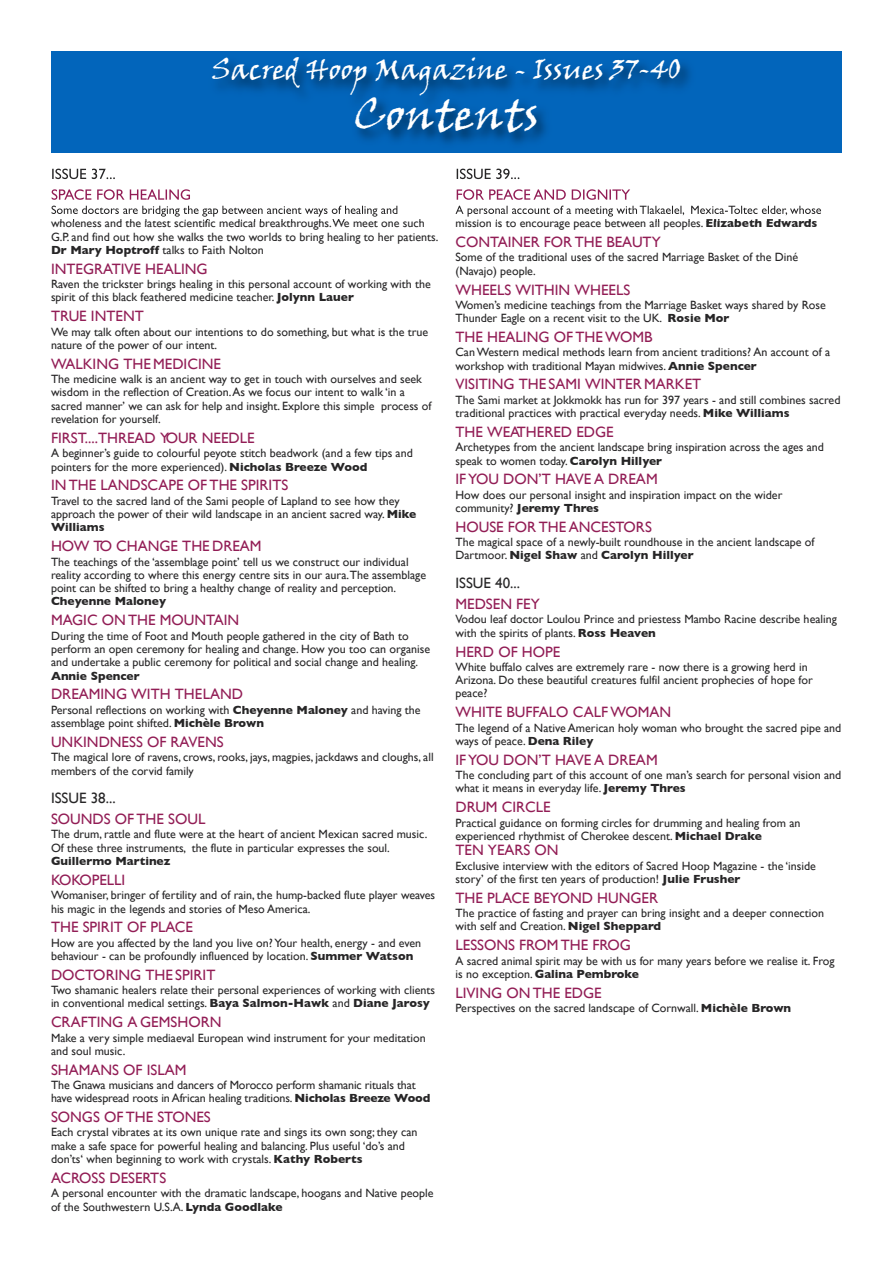
<style>
.page{position:relative;width:893px;height:1263px;background:#fff}
.page>*{position:absolute;margin:0;border:0;box-sizing:border-box;transform-origin:0 0}
.t1{font:45px "Viner Hand ITC";color:#fff}
.t2{font:28.5px "Viner Hand ITC";color:#fff}
.t3{font:15px "Gill Sans";color:#921d55}
.t4{font:15px "Gill Sans";color:#272627}
.t5{font:12px/13.4px "Gill Sans";color:#272627}
.t6{font:700 12px "Gill Sans";color:#272627}
.s1{font-weight:700}
</style>
<div class="page">
<img style="left:51px;top:152px;width:791px;height:69px">
<img style="left:52px;top:169px;width:63px;height:10px">
<img style="left:52px;top:189px;width:138px;height:11px">
<img style="left:52px;top:206px;width:76px;height:8px">
<img style="left:51px;top:219px;width:79px;height:2px">
<img style="left:457px;top:169px;width:62px;height:10px">
<img style="left:457px;top:189px;width:173px;height:11px">
<img style="left:455px;top:206px;width:79px;height:11px">
<img style="left:456px;top:220px;width:80px;height:1px">
<img style="left:706px;top:219px;width:92px;height:2px">
<img style="left:51px;top:51px;width:791px;height:101px">
<h2 class="t2" style="left:212px;top:52px;width:471px">Sacred Hoop Magazine - Issues 37-40</h2>
<h1 class="t1" style="left:354px;top:86px;width:187px">Contents</h1>
<p class="t5" style="left:51px;top:216px;width:389px">wholeness and the latest scientific medical breakthroughs.We meet one such<br>G.P. and find out how she walks the two worlds to bring healing to her patients.<br><span class="s1">Dr Mary Hoptroff</span> talks to Faith Nolton</p>
<p class="t3" style="left:51px;top:260px;width:158px">INTEGRATIVE HEALING</p>
<p class="t5" style="left:51px;top:277px;width:381px">Raven the trickster brings healing in this personal account of working with the spirit of this black feathered medicine teacher. <span class="s1">Jolynn Lauer</span></p>
<p class="t3" style="left:51px;top:307px;width:94px">TRUE INTENT</p>
<p class="t5" style="left:51px;top:325px;width:379px">We may talk often about our intentions to do something, but what is the true nature of the power of our intent.</p>
<p class="t3" style="left:51px;top:355px;width:171px">WALKING THE MEDICINE</p>
<p class="t5" style="left:51px;top:372px;width:382px">The medicine walk is an ancient way to get in touch with ourselves and seek wisdom in the reflection of Creation. As we focus our intent to walk ‘in a sacred manner’ we can ask for help and insight. Explore this simple process of revelation for yourself.</p>
<p class="t3" style="left:51px;top:429px;width:205px">FIRST....THREAD YOUR NEEDLE</p>
<p class="t5" style="left:51px;top:446px;width:363px">A beginner’s guide to colourful peyote stitch beadwork (and a few tips and pointers for the more experienced). <span class="s1">Nicholas Breeze Wood</span></p>
<p class="t3" style="left:51px;top:476px;width:239px">IN THE LANDSCAPE OF THE SPIRITS</p>
<p class="t5" style="left:51px;top:494px;width:367px">Travel to the sacred land of the Sami people of Lapland to see how they approach the power of their wild landscape in an ancient sacred way. <span class="s1">Mike<br>Williams</span></p>
<p class="t3" style="left:51px;top:537px;width:212px">HOW TO CHANGE THE DREAM</p>
<p class="t5" style="left:51px;top:555px;width:377px">The teachings of the ‘assemblage point’ tell us we construct our individual reality according to where this energy centre sits in our aura.The assemblage point can be shifted to bring a healthy change of reality and perception.</p>
<p class="t6" style="left:51px;top:594px;width:116px">Cheyenne Maloney</p>
<p class="t3" style="left:51px;top:611px;width:190px">MAGIC ON THE MOUNTAIN</p>
<p class="t5" style="left:51px;top:629px;width:381px">During the time of Foot and Mouth people gathered in the city of Bath to perform an open ceremony for healing and change. How you too can organise and undertake a public ceremony for political and social change and healing.</p>
<p class="t6" style="left:51px;top:668px;width:90px">Annie Spencer</p>
<p class="t3" style="left:51px;top:685px;width:194px">DREAMING WITH THE LAND</p>
<p class="t5" style="left:51px;top:703px;width:371px">Personal reflections on working with <span class="s1">Cheyenne Maloney</span> and having the assemblage point shifted. <span class="s1">Michèle Brown</span></p>
<p class="t3" style="left:51px;top:733px;width:174px">UNKINDNESS OF RAVENS</p>
<p class="t5" style="left:51px;top:750px;width:384px">The magical lore of ravens, crows, rooks, jays, magpies, jackdaws and cloughs, all members of the corvid family</p>
<p class="t4" style="left:51px;top:789px;width:66px">ISSUE 38...</p>
<p class="t3" style="left:51px;top:810px;width:156px">SOUNDS OF THE SOUL</p>
<p class="t5" style="left:51px;top:827px;width:378px">The drum, rattle and flute were at the heart of ancient Mexican sacred music.<br>Of these three instruments, the flute in particular expresses the soul.</p>
<p class="t6" style="left:51px;top:854px;width:121px">Guillermo Martinez</p>
<p class="t3" style="left:51px;top:871px;width:76px">KOKOPELLI</p>
<p class="t5" style="left:51px;top:888px;width:386px">Womaniser, bringer of fertility and of rain, the hump-backed flute player weaves his magic in the legends and stories of Meso America.</p>
<p class="t3" style="left:51px;top:918px;width:144px">THE SPIRIT OF PLACE</p>
<p class="t5" style="left:51px;top:936px;width:372px">How are you affected by the land you live on? Your health, energy - and even behaviour - can be profoundly influenced by location. <span class="s1">Summer Watson</span></p>
<p class="t3" style="left:51px;top:966px;width:166px">DOCTORING THE SPIRIT</p>
<p class="t5" style="left:51px;top:983px;width:386px">Two shamanic healers relate their personal experiences of working with clients in conventional medical settings. <span class="s1">Baya Salmon-Hawk</span> and <span class="s1">Diane Jarosy</span></p>
<p class="t3" style="left:51px;top:1013px;width:172px">CRAFTING A GEMSHORN</p>
<p class="t5" style="left:51px;top:1031px;width:376px">Make a very simple mediaeval European wind instrument for your meditation and soul music.</p>
<p class="t3" style="left:51px;top:1061px;width:137px">SHAMANS OF ISLAM</p>
<p class="t5" style="left:51px;top:1078px;width:381px">The Gnawa musicians and dancers of Morocco perform shamanic rituals that have widespread roots in African healing traditions. <span class="s1">Nicholas Breeze Wood</span></p>
<p class="t3" style="left:51px;top:1108px;width:161px">SONGS OF THE STONES</p>
<p class="t5" style="left:51px;top:1125px;width:368px">Each crystal vibrates at its own unique rate and sings its own song; they can make a safe space for powerful healing and balancing. Plus useful ‘do’s and don’ts‘ when beginning to work with crystals. <span class="s1">Kathy Roberts</span></p>
<p class="t3" style="left:51px;top:1169px;width:117px">ACROSS DESERTS</p>
<p class="t5" style="left:51px;top:1186px;width:384px">A personal encounter with the dramatic landscape, hoogans and Native people of the Southwestern U.S.A. <span class="s1">Lynda Goodlake</span></p>
<p class="t5" style="left:455px;top:216px;width:363px">mission is to encourage peace between all peoples. <span class="s1">Elizabeth Edwards</span></p>
<p class="t3" style="left:455px;top:233px;width:207px">CONTAINER FOR THE BEAUTY</p>
<p class="t5" style="left:455px;top:251px;width:344px">Some of the traditional uses of the sacred Marriage Basket of the Diné (Navajo) people.</p>
<p class="t3" style="left:455px;top:281px;width:176px">WHEELS WITHIN WHEELS</p>
<p class="t5" style="left:455px;top:298px;width:372px">Women’s medicine teachings from the Marriage Basket ways shared by Rose<br>Thunder Eagle on a recent visit to the UK. <span class="s1">Rosie Mor</span></p>
<p class="t3" style="left:455px;top:328px;width:199px">THE HEALING OF THE WOMB</p>
<p class="t5" style="left:455px;top:345px;width:376px">Can Western medical methods learn from ancient traditions? An account of a workshop with traditional Mayan midwives. <span class="s1">Annie Spencer</span></p>
<p class="t3" style="left:455px;top:376px;width:247px">VISITING THE SAMI WINTER MARKET</p>
<p class="t5" style="left:455px;top:393px;width:386px">The Sami market at Jokkmokk has run for 397 years - and still combines sacred traditional practices with practical everyday needs. <span class="s1">Mike Williams</span></p>
<p class="t3" style="left:455px;top:423px;width:160px">THE WEATHERED EDGE</p>
<p class="t5" style="left:455px;top:440px;width:370px">Archetypes from the ancient landscape bring inspiration across the ages and speak to women today. <span class="s1">Carolyn Hillyer</span></p>
<p class="t3" style="left:455px;top:470px;width:204px">IF YOU DON’T HAVE A DREAM</p>
<p class="t5" style="left:455px;top:488px;width:328px">How does our personal insight and inspiration impact on the wider community? <span class="s1">Jeremy Thres</span></p>
<p class="t3" style="left:455px;top:518px;width:198px">HOUSE FOR THE ANCESTORS</p>
<p class="t5" style="left:455px;top:535px;width:360px">The magical space of a newly-built roundhouse in the ancient landscape of<br>Dartmoor. <span class="s1">Nigel Shaw</span> and <span class="s1">Carolyn Hillyer</span></p>
<p class="t4" style="left:455px;top:574px;width:66px">ISSUE 40...</p>
<p class="t3" style="left:455px;top:595px;width:86px">MEDSEN FEY</p>
<p class="t5" style="left:455px;top:612px;width:383px">Vodou leaf doctor Loulou Prince and priestess Mambo Racine describe healing with the spirits of plants. <span class="s1">Ross Heaven</span></p>
<p class="t3" style="left:455px;top:643px;width:106px">HERD OF HOPE</p>
<p class="t5" style="left:455px;top:660px;width:359px">White buffalo calves are extremely rare - now there is a growing herd in<br>Arizona. Do these beautiful creatures fulfil ancient prophecies of hope for peace?</p>
<p class="t3" style="left:455px;top:703px;width:217px">WHITE BUFFALO CALF WOMAN</p>
<p class="t5" style="left:455px;top:721px;width:387px">The legend of a Native American holy woman who brought the sacred pipe and ways of peace. <span class="s1">Dena Riley</span></p>
<p class="t3" style="left:455px;top:751px;width:204px">IF YOU DON’T HAVE A DREAM</p>
<p class="t5" style="left:455px;top:768px;width:387px">The concluding part of this account of one man’s search for personal vision and what it means in everyday life. <span class="s1">Jeremy Thres</span></p>
<p class="t3" style="left:455px;top:798px;width:97px">DRUM CIRCLE</p>
<p class="t5" style="left:455px;top:816px;width:347px">Practical guidance on forming circles for drumming and healing from an experienced rhythmist of Cherokee descent. <span class="s1">Michael Drake</span></p>
<p class="t3" style="left:455px;top:841px;width:105px">TEN YEARS ON</p>
<p class="t5" style="left:455px;top:859px;width:362px">Exclusive interview with the editors of Sacred Hoop Magazine - the ‘inside story’ of the first ten years of production! <span class="s1">Julie Frusher</span></p>
<p class="t3" style="left:455px;top:889px;width:204px">THE PLACE BEYOND HUNGER</p>
<p class="t5" style="left:455px;top:906px;width:370px">The practice of fasting and prayer can bring insight and a deeper connection with self and Creation. <span class="s1">Nigel Sheppard</span></p>
<p class="t3" style="left:455px;top:936px;width:177px">LESSONS FROM THE FROG</p>
<p class="t5" style="left:455px;top:954px;width:381px">A sacred animal spirit may be with us for many years before we realise it. Frog is no exception. <span class="s1">Galina Pembroke</span></p>
<p class="t3" style="left:455px;top:984px;width:148px">LIVING ON THE EDGE</p>
<p class="t5" style="left:455px;top:1001px;width:337px">Perspectives on the sacred landscape of Cornwall. <span class="s1">Michèle Brown</span></p>
</div>
